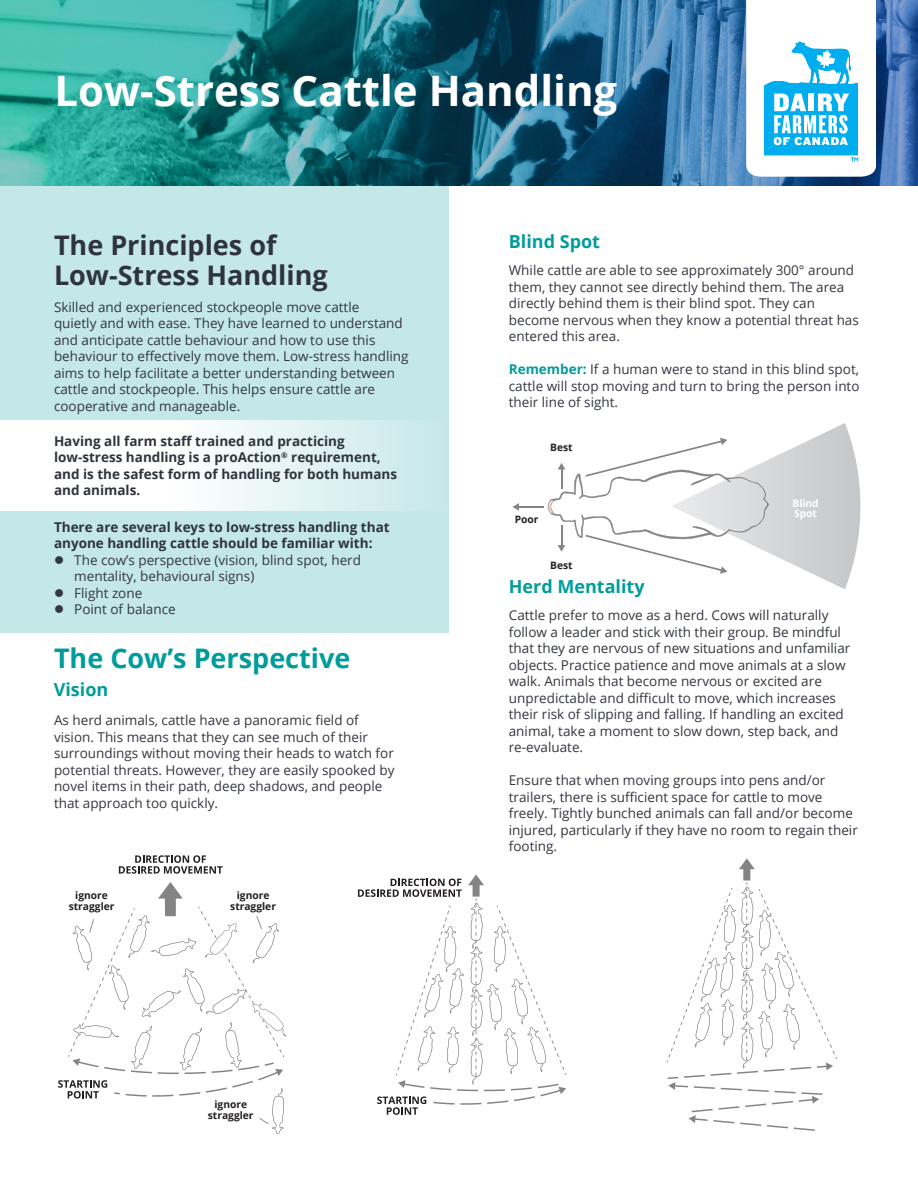
<style>
.page{position:relative;width:918px;height:1188px;background:#fff}
.page>*{position:absolute;margin:0;border:0;box-sizing:border-box;transform-origin:0 0}
.Main_title{font:700 42px "Open Sans";color:#fff}
.t1{font:700 27px "Open Sans";color:#2f343c}
.t2{font:700 27px "Open Sans";color:#009c9c}
.subheading{font:700 18px "Open Sans";color:#009c9c}
.body{font:13.5px/16.5px "Open Sans";color:#33373e}
.body-2{font:700 13.5px/16.5px "Open Sans";color:#2f343c}
.t3{font:700 10.2px/10.8px "Open Sans";color:#231f20;text-align:center}
.t4{font:700 10.2px/10.2px "Open Sans";color:#fff}
.s1{font-weight:700;color:#009c9c}
</style>
<div class="page">
<div style="left:0;top:186px;width:448px;height:447px;background:#c4e7e8"></div>
<svg style="left:0;top:0;width:918px;height:186px;background:#28798a"></svg>
<div style="left:0;top:420px;width:454px;height:90px;background:linear-gradient(to right,#fff,#cfebec)"></div>
<svg style="left:746px;top:0;width:130px;height:177px"></svg>
<svg style="left:119px;top:855px;width:104px;height:19px"></svg>
<svg style="left:58px;top:882px;width:228px;height:252px"></svg>
<svg style="left:667px;top:858px;width:170px;height:273px"></svg>
<svg style="left:358px;top:874px;width:208px;height:241px"></svg>
<hr style="left:518px;top:506px;width:26px;height:2px;background:#858384">
<svg style="left:512px;top:503px;width:7px;height:8px"></svg>
<svg style="left:548px;top:423px;width:313px;height:166px"></svg>
<p class="Main_title" style="left:54px;top:61px;width:564px">Low-Stress Cattle Handling</p>
<p class="t1" style="left:54px;top:226px;width:224px">The Principles of</p>
<p class="t1" style="left:54px;top:256px;width:275px">Low-Stress Handling</p>
<p class="body" style="left:54px;top:298px;width:356px">Skilled and experienced stockpeople move cattle<br>quietly and with ease. They have learned to understand and anticipate cattle behaviour and how to use this behaviour to effectively move them. Low-stress handling aims to help facilitate a better understanding between cattle and stockpeople. This helps ensure cattle are cooperative and manageable.</p>
<p class="body-2" style="left:54px;top:432px;width:292px">Having all farm staff trained and practicing</p>
<p class="body-2" style="left:54px;top:449px;width:345px">low-stress handling is a proAction<sup>®</sup> requirement, and is the safest form of handling for both humans and animals.</p>
<p class="body-2" style="left:54px;top:518px;width:337px">There are several keys to low-stress handling that anyone handling cattle should be familiar with:</p>
<p class="body" style="left:74px;top:551px;width:288px">The cow’s perspective (vision, blind spot, herd mentality, behavioural signs)</p>
<p class="body" style="left:74px;top:584px;width:70px">Flight zone</p>
<p class="body" style="left:74px;top:601px;width:103px">Point of balance</p>
<p class="t2" style="left:54px;top:639px;width:298px">The Cow’s Perspective</p>
<p class="subheading" style="left:54px;top:677px;width:56px">Vision</p>
<p class="body" style="left:54px;top:712px;width:342px">As herd animals, cattle have a panoramic field of vision. This means that they can see much of their surroundings without moving their heads to watch for potential threats. However, they are easily spooked by novel items in their path, deep shadows, and people that approach too quickly.</p>
<p class="t3" style="left:69px;top:890px;width:47px">ignore straggler</p>
<p class="t3" style="left:230px;top:890px;width:47px">ignore straggler</p>
<p class="t3" style="left:208px;top:1099px;width:47px">ignore straggler</p>
<p class="subheading" style="left:509px;top:229px;width:93px">Blind Spot</p>
<p class="body" style="left:509px;top:262px;width:352px">While cattle are able to see approximately 300° around them, they cannot see directly behind them. The area directly behind them is their blind spot. They can become nervous when they know a potential threat has entered this area.</p>
<p class="body" style="left:509px;top:361px;width:352px;text-align:justify"><span class="s1">Remember:</span> If a human were to stand in this blind spot, cattle will stop moving and turn to bring the person into their line of sight.</p>
<p class="t3" style="left:550px;top:442px;width:24px">Best</p>
<p class="t3" style="left:515px;top:514px;width:25px">Poor</p>
<p class="t3" style="left:550px;top:559px;width:24px">Best</p>
<p class="t4" style="left:792px;top:498px;width:28px">Blind<br>Spot</p>
<p class="subheading" style="left:509px;top:573px;width:137px">Herd Mentality</p>
<p class="body" style="left:509px;top:607px;width:343px">Cattle prefer to move as a herd. Cows will naturally follow a leader and stick with their group. Be mindful that they are nervous of new situations and unfamiliar objects. Practice patience and move animals at a slow walk. Animals that become nervous or excited are unpredictable and difficult to move, which increases their risk of slipping and falling. If handling an excited animal, take a moment to slow down, step back, and re-evaluate.</p>
<p class="body" style="left:509px;top:772px;width:351px">Ensure that when moving groups into pens and/or trailers, there is sufficient space for cattle to move freely. Tightly bunched animals can fall and/or become injured, particularly if they have no room to regain their footing.</p>
</div>
